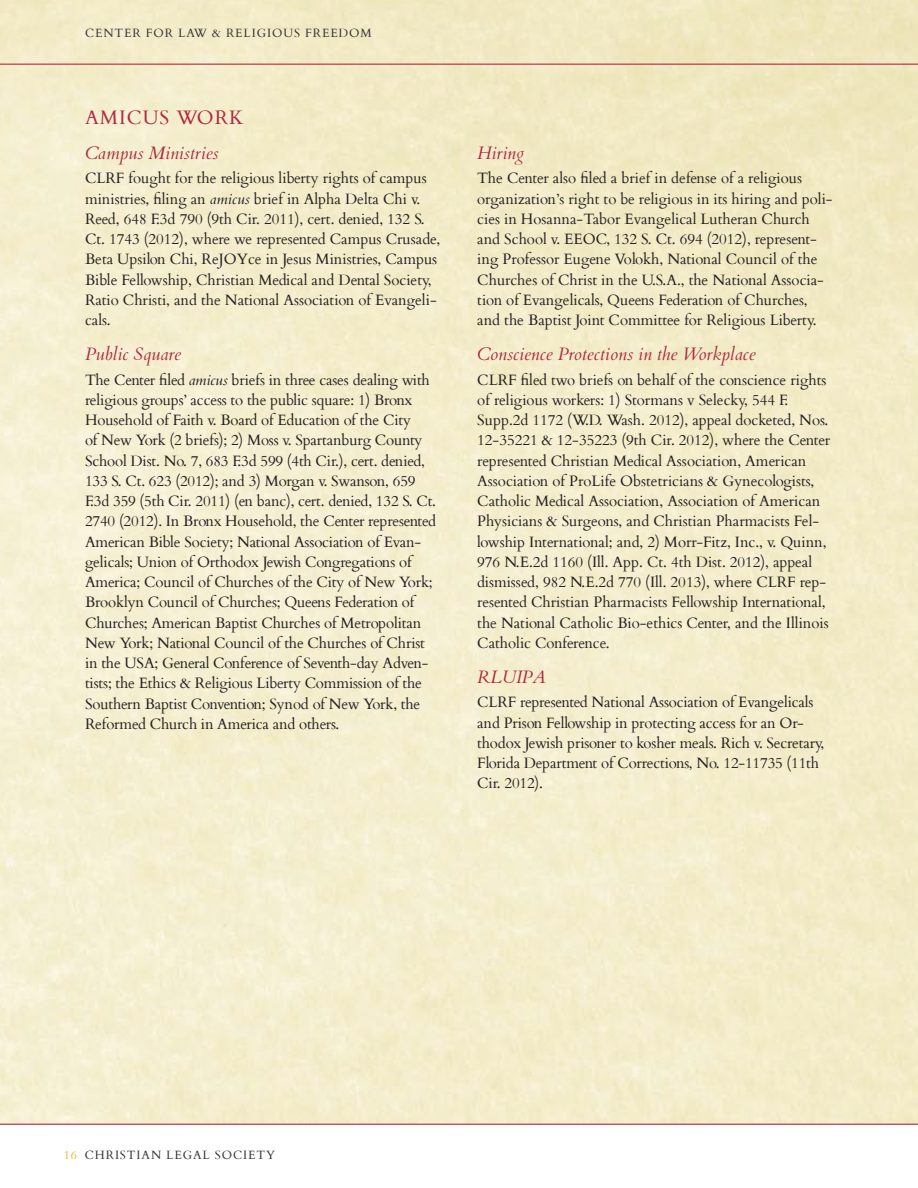
<style>
.page{position:relative;width:918px;height:1188px;background:#fff}
.page>*{position:absolute;margin:0;border:0;box-sizing:border-box;transform-origin:0 0}
.t1{font:19.5px "Cardo";letter-spacing:.05em;color:#ad2b43}
.t2{font:italic 18px "Cardo";color:#ad2b43}
.t3{font:15px/20.2px "Cardo";letter-spacing:-.01em;color:#231f20}
.t4{font:12px "Cardo";letter-spacing:.075em;color:#373536}
.s1{font-style:italic}
.s2{color:#e0b52b}
</style>
<div class="page">
<hr style="left:0;top:64px;width:918px;height:1px;background:#ad2b43">
<hr style="left:0;top:1124px;width:918px;height:1px;background:#ad2b43">
<p class="t4" style="left:85px;top:23px;width:21px">center</p>
<p class="t4" style="left:146px;top:23px;width:19px">for</p>
<p class="t4" style="left:178px;top:23px;width:57px">law &amp; rel</p>
<p class="t4" style="left:252px;top:23px;width:31px">igious</p>
<p class="t4" style="left:305px;top:23px;width:17px">free</p>
<p class="t4" style="left:339px;top:23px;width:23px">dom</p>
<h1 class="t1" style="left:85px;top:101px;width:160px">AMICUS WORK</h1>
<p class="t2" style="left:85px;top:142px;width:135px">Campus Ministries</p>
<p class="t3" style="left:85px;top:167px;width:357px">CLRF fought for the religious liberty rights of campus ministries, filing an <span class="s1">amicus</span> brief in Alpha Delta Chi v.<br>Reed, 648 F.3d 790 (9th Cir. 2011), cert. denied, 132 S.<br>Ct. 1743 (2012), where we represented Campus Crusade, Beta Upsilon Chi, ReJOYce in Jesus Ministries, Campus Bible Fellowship, Christian Medical and Dental Society, Ratio Christi, and the National Association of Evangeli&shy;cals.</p>
<p class="t2" style="left:85px;top:343px;width:97px">Public Square</p>
<p class="t3" style="left:85px;top:369px;width:353px">The Center filed <span class="s1">amicus</span> briefs in three cases dealing with religious groups’ access to the public square: 1) Bronx Household of Faith v. Board of Education of the City<br>of New York (2 briefs); 2) Moss v. Spartanburg County School Dist. No. 7, 683 F.3d 599 (4th Cir.), cert. denied, 133 S. Ct. 623 (2012); and 3) Morgan v. Swanson, 659<br>F.3d 359 (5th Cir. 2011) (en banc), cert. denied, 132 S. Ct.<br>2740 (2012). In Bronx Household, the Center represented American Bible Society; National Association of Evan&shy;gelicals; Union of Orthodox Jewish Congregations of America; Council of Churches of the City of New York; Brooklyn Council of Churches; Queens Federation of Churches; American Baptist Churches of Metropolitan New York; National Council of the Churches of Christ in the USA; General Conference of Seventh-day Adven&shy;tists; the Ethics &amp; Religious Liberty Commission of the Southern Baptist Convention; Synod of New York, the Reformed Church in America and others.</p>
<p class="t2" style="left:477px;top:142px;width:48px">Hiring</p>
<p class="t3" style="left:477px;top:167px;width:357px">The Center also filed a brief in defense of a religious organization’s right to be religious in its hiring and poli&shy;cies in Hosanna-Tabor Evangelical Lutheran Church and School v. EEOC, 132 S. Ct. 694 (2012), represent&shy;ing Professor Eugene Volokh, National Council of the Churches of Christ in the U.S.A., the National Associa&shy;tion of Evangelicals, Queens Federation of Churches, and the Baptist Joint Committee for Religious Liberty.</p>
<p class="t2" style="left:477px;top:343px;width:280px">Conscience Protections in the Workplace</p>
<p class="t3" style="left:477px;top:369px;width:354px">CLRF filed two briefs on behalf of the conscience rights of religious workers: 1) Stormans v Selecky, 544 F.<br>Supp.2d 1172 (W.D. Wash. 2012), appeal docketed, Nos.<br>12-35221 &amp; 12-35223 (9th Cir. 2012), where the Center represented Christian Medical Association, American Association of ProLife Obstetricians &amp; Gynecologists, Catholic Medical Association, Association of American Physicians &amp; Surgeons, and Christian Pharmacists Fel&shy;lowship International; and, 2) Morr-Fitz, Inc., v. Quinn, 976 N.E.2d 1160 (Ill. App. Ct. 4th Dist. 2012), appeal dismissed, 982 N.E.2d 770 (Ill. 2013), where CLRF rep&shy;resented Christian Pharmacists Fellowship International, the National Catholic Bio-ethics Center, and the Illinois Catholic Conference.</p>
<p class="t2" style="left:477px;top:666px;width:71px">RLUIPA</p>
<p class="t3" style="left:477px;top:692px;width:349px">CLRF represented National Association of Evangelicals and Prison Fellowship in protecting access for an Or&shy;thodox Jewish prisoner to kosher meals. Rich v. Secretary, Florida Department of Corrections, No. 12-11735 (11th Cir. 2012).</p>
<p class="t4" style="left:64px;top:1146px;width:213px"><span class="s2">16</span> CHRISTIAN LEGAL SOCIETY</p>
</div>
